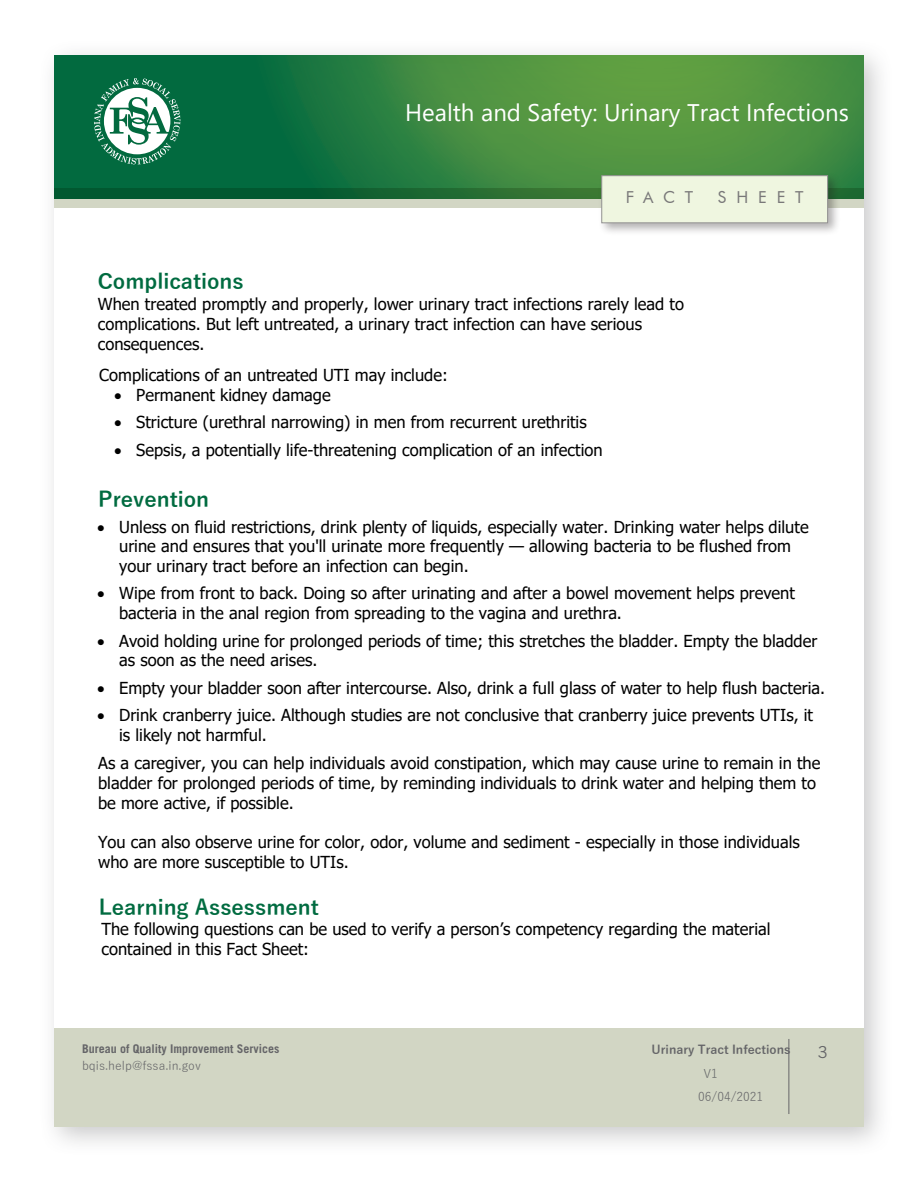
<style>
.page{position:relative;width:918px;height:1188px;background:#fff}
.page>*{position:absolute;margin:0;border:0;box-sizing:border-box;transform-origin:0 0}
.t1{font:24px "Yu Gothic UI";color:#fff}
.t2{font:700 21px "Yu Gothic";color:#006b40}
.t3{font:700 21px "Yu Gothic";color:#006b40}
.t4{font:16.5px/19.8px "Tahoma";color:#000}
.t5{font:16.5px "Futura BT";letter-spacing:.6em;color:#797879}
.t6{font:16.5px "Trade Gothic";color:#656568}
.t7{font:700 12px "Trade Gothic";color:#656568}
.t8{font:12px "Yu Gothic";color:#656568}
.t9{font:700 12px "Yu Gothic";color:#656568}
.t10{font:12px "Yu Gothic";color:#656769}
</style>
<div class="page">
<div style="left:38px;top:40px;width:856px;height:1116px;background:#656568;opacity:.35"></div>
<div style="left:55px;top:56px;width:809px;height:1071px;background:#fff"></div>
<div style="left:55px;top:1028px;width:809px;height:99px;background:#d2d6c4"></div>
<hr style="left:789px;top:1039px;width:1px;height:75px;background:#656568">
<div style="left:52px;top:56px;width:814px;height:145px;background:#016a3f;opacity:.45"></div>
<svg style="left:94px;top:78px;width:86px;height:86px"></svg>
<svg style="left:55px;top:188px;width:809px;height:19px;background:#63926e"></svg>
<div style="left:598px;top:172px;width:243px;height:64px;background:#231f20;opacity:.35"></div>
<div style="left:602px;top:176px;width:226px;height:47px;background:#eff6e0;border:1px solid #939292"></div>
<h1 class="t1" style="left:405px;top:90px;width:445px">Health and Safety: Urinary Tract Infections</h1>
<p class="t5" style="left:626px;top:187px;width:69px">FACT</p>
<p class="t5" style="left:718px;top:187px;width:87px">SHEET</p>
<h1 class="t3" style="left:98px;top:269px;width:148px">Complications</h1>
<p class="t4" style="left:98px;top:295px;width:588px">When treated promptly and properly, lower urinary tract infections rarely lead to complications. But left untreated, a urinary tract infection can have serious consequences.</p>
<p class="t4" style="left:99px;top:366px;width:350px">Complications of an untreated UTI may include:</p>
<p class="t4" style="left:114px;top:386px;width:218px">• Permanent kidney damage</p>
<p class="t4" style="left:114px;top:413px;width:474px">• Stricture (urethral narrowing) in men from recurrent urethritis</p>
<p class="t4" style="left:114px;top:441px;width:490px">• Sepsis, a potentially life-threatening complication of an infection</p>
<p class="t2" style="left:98px;top:487px;width:113px">Prevention</p>
<p class="t4" style="left:119px;top:518px;width:691px;text-indent:-22px">• Unless on fluid restrictions, drink plenty of liquids, especially water. Drinking water helps dilute urine and ensures that you'll urinate more frequently — allowing bacteria to be flushed from your urinary tract before an infection can begin.</p>
<p class="t4" style="left:119px;top:584px;width:677px;text-indent:-22px">• Wipe from front to back. Doing so after urinating and after a bowel movement helps prevent bacteria in the anal region from spreading to the vagina and urethra.</p>
<p class="t4" style="left:119px;top:632px;width:700px;text-indent:-22px">• Avoid holding urine for prolonged periods of time; this stretches the bladder. Empty the bladder as soon as the need arises.</p>
<p class="t4" style="left:97px;top:679px;width:729px">• Empty your bladder soon after intercourse. Also, drink a full glass of water to help flush bacteria.</p>
<p class="t4" style="left:119px;top:706px;width:695px;text-indent:-22px">• Drink cranberry juice. Although studies are not conclusive that cranberry juice prevents UTIs, it is likely not harmful.</p>
<p class="t4" style="left:98px;top:754px;width:724px">As a caregiver, you can help individuals avoid constipation, which may cause urine to remain in the bladder for prolonged periods of time, by reminding individuals to drink water and helping them to be more active, if possible.</p>
<p class="t4" style="left:98px;top:833px;width:703px">You can also observe urine for color, odor, volume and sediment - especially in those individuals who are more susceptible to UTIs.</p>
<p class="t2" style="left:99px;top:895px;width:222px">Learning Assessment</p>
<p class="t4" style="left:101px;top:920px;width:671px">The following questions can be used to verify a person’s competency regarding the material contained in this Fact Sheet:</p>
<p class="t7" style="left:82px;top:1042px;width:199px">Bureau of Quality Improvement Services</p>
<p class="t8" style="left:82px;top:1055px;width:120px">bqis.help@fssa.in.gov</p>
<p class="t9" style="left:652px;top:1043px;width:140px">Urinary Tract Infections</p>
<p class="t6" style="left:818px;top:1042px;width:12px">3</p>
<p class="t8" style="left:698px;top:1086px;width:66px">06/04/2021</p>
<p class="t10" style="left:703px;top:1063px;width:16px">V1</p>
</div>
